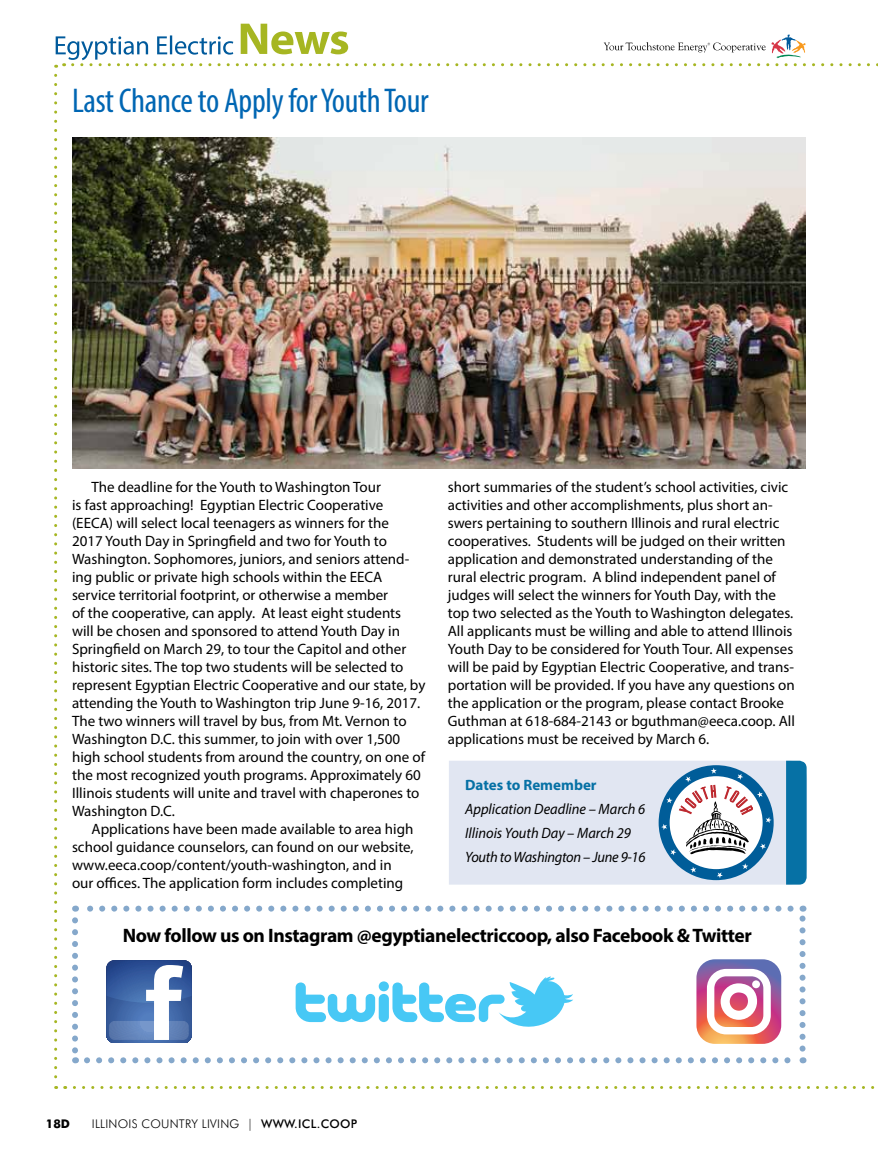
<style>
.page{position:relative;width:878px;height:1161px;background:#fff}
.page>*{position:absolute;margin:0;border:0;box-sizing:border-box;transform-origin:0 0}
.t1{font:condensed 34.5px "Myriad Pro";letter-spacing:-.01em;color:#0066b3}
.t2{font:700 19.5px "Myriad Pro";letter-spacing:-.02em;color:#000}
.t3{font:15px/18px "Myriad Pro";color:#000}
.t4{font:italic 15px/24px "Myriad Pro";color:#000;scale:.96 1}
.t5{font:700 15px "Myriad Pro";color:#0671a5}
.t6{font:300 12px "Futura BT";letter-spacing:.02em;color:#000}
.t7{font:700 12px "Futura BT";color:#000}
.s1{font-weight:500}
</style>
<div class="page">
<svg style="left:65px;top:1086px;width:810px;height:3px"></svg>
<svg style="left:54px;top:75px;width:3px;height:1014px"></svg>
<svg style="left:56px;top:24px;width:822px;height:44px"></svg>
<div style="left:449px;top:761px;width:358px;height:124px;background:#e1e6f2"></div>
<div style="left:786px;top:761px;width:20px;height:124px;background:#0671a5"></div>
<svg style="left:658px;top:765px;width:115px;height:115px"></svg>
<img style="left:72px;top:138px;width:733px;height:330px">
<svg style="left:87px;top:1057px;width:704px;height:6px"></svg>
<svg style="left:72px;top:920px;width:6px;height:143px"></svg>
<svg style="left:799px;top:906px;width:6px;height:143px"></svg>
<svg style="left:75px;top:906px;width:715px;height:6px"></svg>
<svg style="left:107px;top:960px;width:84px;height:83px"></svg>
<svg style="left:295px;top:976px;width:278px;height:51px"></svg>
<svg style="left:696px;top:959px;width:85px;height:85px;background:#c1708a"></svg>
<div style="left:707px;top:969px;width:63px;height:65px;border:7px solid #fff;border-radius:16px"></div>
<div style="left:720px;top:983px;width:37px;height:37px;border:9px solid #fff;border-radius:50%"></div>
<div style="left:752px;top:980px;width:8px;height:8px;background:#fff;border-radius:50%"></div>
<h1 class="t1" style="left:72px;top:80px;width:358px">Last Chance to Apply for Youth Tour</h1>
<p class="t3" style="left:72px;top:478px;width:355px;text-indent:20px">The deadline for the Youth to Washington Tour<br>is fast approaching! Egyptian Electric Cooperative (EECA) will select local teenagers as winners for the<br>2017 Youth Day in Springfield and two for Youth to Washington. Sophomores, juniors, and seniors attend&shy;ing public or private high schools within the EECA service territorial footprint, or otherwise a member<br>of the cooperative, can apply. At least eight students will be chosen and sponsored to attend Youth Day in Springfield on March 29, to tour the Capitol and other historic sites. The top two students will be selected to represent Egyptian Electric Cooperative and our state, by attending the Youth to Washington trip June 9-16, 2017.<br>The two winners will travel by bus, from Mt. Vernon to Washington D.C. this summer, to join with over 1,500 high school students from around the country, on one of the most recognized youth programs. Approximately 60<br>Illinois students will unite and travel with chaperones to Washington D.C.</p>
<p class="t3" style="left:72px;top:820px;width:343px;text-indent:20px">Applications have been made available to area high school guidance counselors, can found on our website, www.eeca.coop/content/youth-washington, and in our offices. The application form includes completing</p>
<p class="t3" style="left:448px;top:478px;width:348px">short summaries of the student’s school activities, civic activities and other accomplishments, plus short an&shy;swers pertaining to southern Illinois and rural electric cooperatives. Students will be judged on their written application and demonstrated understanding of the rural electric program. A blind independent panel of judges will select the winners for Youth Day, with the top two selected as the Youth to Washington delegates.<br>All applicants must be willing and able to attend Illinois Youth Day to be considered for Youth Tour. All expenses will be paid by Egyptian Electric Cooperative, and trans&shy;portation will be provided. If you have any questions on the application or the program, please contact Brooke Guthman at 618-684-2143 or bguthman@eeca.coop. All applications must be received by March 6.</p>
<p class="t5" style="left:465px;top:775px;width:133px">Dates to Remember</p>
<p class="t4" style="left:465px;top:797px;width:189px">Application Deadline – March 6<br>Illinois Youth Day – March 29<br>Youth to Washington – June 9-16</p>
<h2 class="t2" style="left:123px;top:923px;width:630px">Now follow us on Instagram @egyptianelectriccoop, also Facebook &amp; Twitter</h2>
<p class="t7" style="left:46px;top:1116px;width:26px">18d</p>
<p class="t6" style="left:92px;top:1116px;width:267px">ILLINOIS COUNTRY LIVING | <span class="s1">WWW.ICL.COOP</span></p>
</div>
